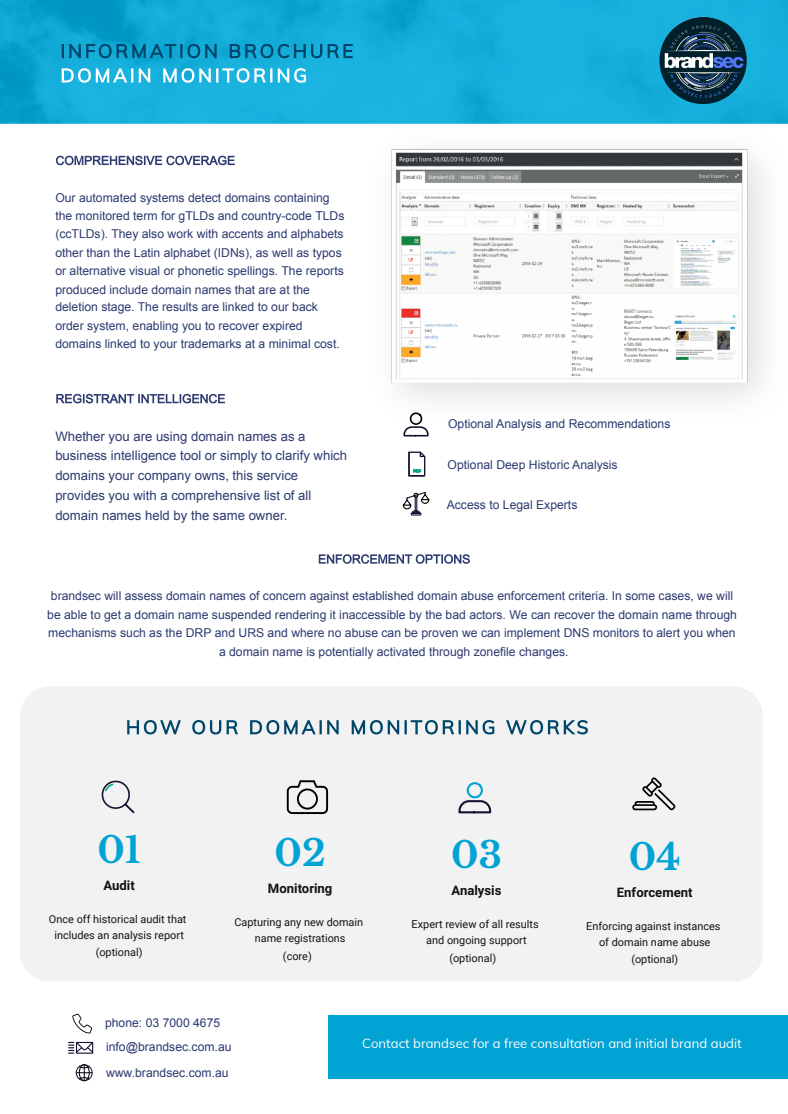
<style>
.page{position:relative;width:788px;height:1114px;background:#fff}
.page>*{position:absolute;margin:0;border:0;box-sizing:border-box;transform-origin:0 0}
.t1{font:700 36.38px "Libre Baskerville";color:#00a3d4}
.t2{font:13.12px/19.8px "Arial";color:#2c3a71}
.t3{font:13.12px "Muli";color:#fff}
.t4{font:700 13.12px "Roboto";color:#121212}
.t5{font:12.25px/18.2px "Arial";color:#2c3a71}
.t6{font:10.88px/16.4px "Roboto";color:#121212;text-align:center}
</style>
<div class="page">
<div style="left:20px;top:729px;width:742px;height:214px;background:#f2f2f2"></div>
<div style="left:20px;top:943px;width:742px;height:38px;background:#f2f2f2"></div>
<img style="left:0;top:0;width:788px;height:516px">
<svg style="left:62px;top:44px;width:290px;height:14px;background:#0b88b2"></svg>
<svg style="left:62px;top:68px;width:244px;height:15px"></svg>
<img style="left:659px;top:17px;width:87px;height:87px">
<div style="left:328px;top:1014px;width:460px;height:64px;background:#00a3d4"></div>
<svg style="left:72px;top:1013px;width:20px;height:20px"></svg>
<svg style="left:68px;top:1041px;width:26px;height:13px"></svg>
<svg style="left:75px;top:1064px;width:18px;height:17px"></svg>
<div style="left:76px;top:1064px;width:17px;height:17px;border:1px solid #121331;border-radius:50%"></div>
<img style="left:353px;top:112px;width:435px;height:329px">
<svg style="left:56px;top:156px;width:179px;height:9px"></svg>
<svg style="left:56px;top:394px;width:169px;height:9px"></svg>
<svg style="left:402px;top:412px;width:27px;height:25px"></svg>
<svg style="left:407px;top:451px;width:19px;height:26px"></svg>
<svg style="left:402px;top:491px;width:28px;height:24px"></svg>
<svg style="left:20px;top:687px;width:742px;height:47px"></svg>
<svg style="left:101px;top:780px;width:34px;height:34px"></svg>
<svg style="left:458px;top:782px;width:34px;height:32px"></svg>
<svg style="left:632px;top:777px;width:43px;height:33px"></svg>
<svg style="left:319px;top:554px;width:151px;height:10px"></svg>
<svg style="left:287px;top:780px;width:41px;height:34px"></svg>
<p class="t5" style="left:55px;top:188px;width:291px">Our automated systems detect domains containing the monitored term for gTLDs and country-code TLDs (ccTLDs). They also work with accents and alphabets other than the Latin alphabet (IDNs), as well as typos or alternative visual or phonetic spellings. The reports produced include domain names that are at the deletion stage. The results are linked to our back order system, enabling you to recover expired domains linked to your trademarks at a minimal cost.</p>
<p class="t2" style="left:55px;top:426px;width:293px">Whether you are using domain names as a business intelligence tool or simply to clarify which domains your company owns, this service provides you with a comprehensive list of all domain names held by the same owner.</p>
<p class="t5" style="left:448px;top:414px;width:224px">Optional Analysis and Recommendations</p>
<p class="t5" style="left:447px;top:455px;width:172px">Optional Deep Historic Analysis</p>
<p class="t5" style="left:446px;top:496px;width:132px">Access to Legal Experts</p>
<p class="t5" style="left:47px;top:586px;width:691px;text-align:center">brandsec will assess domain names of concern against established domain abuse enforcement criteria. In some cases, we will be able to get a domain name suspended rendering it inaccessible by the bad actors. We can recover the domain name through mechanisms such as the DRP and URS and where no abuse can be proven we can implement DNS monitors to alert you when a domain name is potentially activated through zonefile changes.</p>
<h1 class="t1" style="left:97px;top:828px;width:45px">01</h1>
<p class="t4" style="left:103px;top:878px;width:33px">Audit</p>
<h1 class="t1" style="left:274px;top:831px;width:53px">02</h1>
<p class="t4" style="left:268px;top:880px;width:66px">Monitoring</p>
<h1 class="t1" style="left:451px;top:833px;width:52px">03</h1>
<p class="t4" style="left:451px;top:882px;width:51px">Analysis</p>
<h1 class="t1" style="left:629px;top:834px;width:53px">04</h1>
<p class="t4" style="left:617px;top:884px;width:77px">Enforcement</p>
<p class="t6" style="left:49px;top:911px;width:139px">Once off historical audit that includes an analysis report</p>
<p class="t6" style="left:234px;top:914px;width:130px">Capturing any new domain name registrations</p>
<p class="t6" style="left:411px;top:916px;width:129px">Expert review of all results and ongoing support</p>
<p class="t6" style="left:586px;top:917px;width:136px">Enforcing against instances of domain name abuse</p>
<p class="t6" style="left:96px;top:944px;width:48px">(optional)</p>
<p class="t6" style="left:449px;top:949px;width:48px">(optional)</p>
<p class="t6" style="left:631px;top:950px;width:48px">(optional)</p>
<p class="t6" style="left:283px;top:948px;width:30px">(core)</p>
<p class="t5" style="left:105px;top:1010px;width:128px;line-height:24.9px">phone: 03 7000 4675 info@brandsec.com.au www.brandsec.com.au</p>
<p class="t3" style="left:362px;top:1037px;width:381px">Contact brandsec for a free consultation and initial brand audit</p>
</div>
